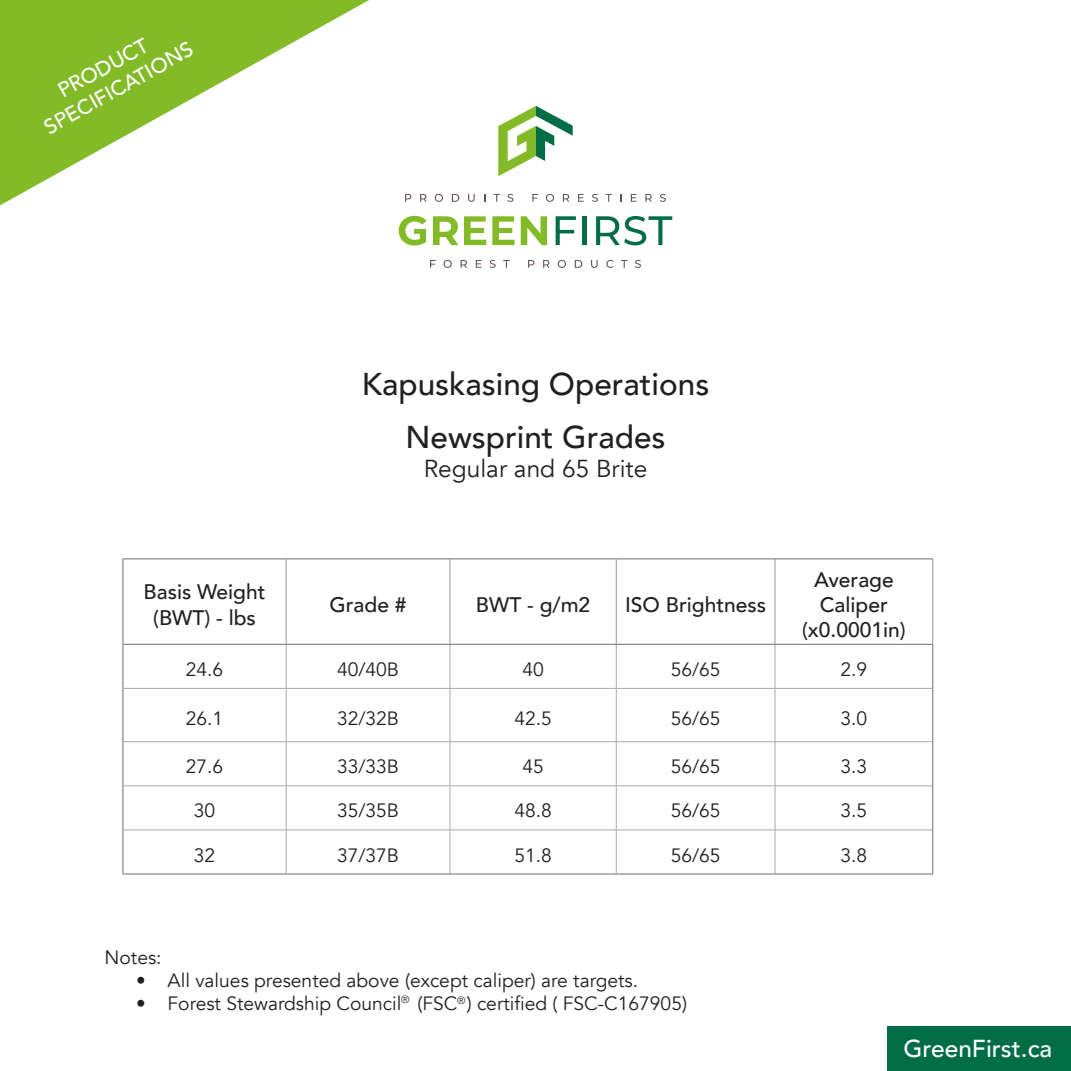
<style>
.page{position:relative;width:1071px;height:1071px;background:#fff}
.page>*{position:absolute;margin:0;border:0;box-sizing:border-box;transform-origin:0 0}
.t1{font:500 31.5px "Avenir";color:#231f20}
.t2{font:24.5px "Avenir";color:#231f20}
.t3{font:500 24.5px "Avenir";color:#fff}
.t4{font:500 21px/25.2px "Avenir";color:#231f20;text-align:center}
.t5{font:500 21px/25px "Avenir";color:#fff;text-align:center}
.t6{font:19.25px "Avenir";color:#231f20}
.t7{font:10.5px "Avenir";color:#231f20}
</style>
<div class="page">
<div style="left:888px;top:1026px;width:183px;height:45px;background:#006d47"></div>
<hr style="left:286px;top:645px;width:1px;height:43px;background:#a8a9ad">
<hr style="left:450px;top:645px;width:1px;height:43px;background:#a8a9ad">
<hr style="left:616px;top:645px;width:1px;height:43px;background:#a8a9ad">
<hr style="left:775px;top:645px;width:1px;height:43px;background:#a8a9ad">
<hr style="left:123px;top:688px;width:163px;height:1px;background:#a8a9ad">
<hr style="left:286px;top:688px;width:164px;height:1px;background:#a8a9ad">
<hr style="left:286px;top:689px;width:1px;height:53px;background:#a8a9ad">
<hr style="left:450px;top:688px;width:166px;height:1px;background:#a8a9ad">
<hr style="left:450px;top:689px;width:1px;height:53px;background:#a8a9ad">
<hr style="left:616px;top:688px;width:159px;height:1px;background:#a8a9ad">
<hr style="left:616px;top:689px;width:1px;height:53px;background:#a8a9ad">
<hr style="left:775px;top:688px;width:157px;height:1px;background:#a8a9ad">
<hr style="left:775px;top:689px;width:1px;height:53px;background:#a8a9ad">
<hr style="left:123px;top:741px;width:163px;height:1px;background:#a8a9ad">
<hr style="left:286px;top:741px;width:164px;height:1px;background:#a8a9ad">
<hr style="left:286px;top:742px;width:1px;height:44px;background:#a8a9ad">
<hr style="left:450px;top:741px;width:166px;height:1px;background:#a8a9ad">
<hr style="left:450px;top:742px;width:1px;height:44px;background:#a8a9ad">
<hr style="left:616px;top:741px;width:159px;height:1px;background:#a8a9ad">
<hr style="left:616px;top:742px;width:1px;height:44px;background:#a8a9ad">
<hr style="left:775px;top:741px;width:157px;height:1px;background:#a8a9ad">
<hr style="left:775px;top:742px;width:1px;height:44px;background:#a8a9ad">
<hr style="left:123px;top:786px;width:163px;height:1px;background:#a8a9ad">
<hr style="left:286px;top:786px;width:164px;height:1px;background:#a8a9ad">
<hr style="left:286px;top:786px;width:1px;height:44px;background:#a8a9ad">
<hr style="left:450px;top:786px;width:166px;height:1px;background:#a8a9ad">
<hr style="left:450px;top:786px;width:1px;height:44px;background:#a8a9ad">
<hr style="left:616px;top:786px;width:159px;height:1px;background:#a8a9ad">
<hr style="left:616px;top:786px;width:1px;height:44px;background:#a8a9ad">
<hr style="left:775px;top:786px;width:157px;height:1px;background:#a8a9ad">
<hr style="left:775px;top:786px;width:1px;height:44px;background:#a8a9ad">
<hr style="left:123px;top:830px;width:163px;height:1px;background:#a8a9ad">
<hr style="left:286px;top:830px;width:164px;height:1px;background:#a8a9ad">
<hr style="left:286px;top:830px;width:1px;height:44px;background:#a8a9ad">
<hr style="left:450px;top:830px;width:166px;height:1px;background:#a8a9ad">
<hr style="left:450px;top:830px;width:1px;height:44px;background:#a8a9ad">
<hr style="left:616px;top:830px;width:159px;height:1px;background:#a8a9ad">
<hr style="left:616px;top:830px;width:1px;height:44px;background:#a8a9ad">
<hr style="left:775px;top:830px;width:157px;height:1px;background:#a8a9ad">
<hr style="left:775px;top:830px;width:1px;height:44px;background:#a8a9ad">
<hr style="left:286px;top:559px;width:1px;height:85px;background:#939598">
<hr style="left:450px;top:559px;width:1px;height:85px;background:#939598">
<hr style="left:616px;top:559px;width:1px;height:85px;background:#939598">
<hr style="left:775px;top:559px;width:1px;height:85px;background:#939598">
<hr style="left:932px;top:559px;width:1px;height:85px;background:#939598">
<hr style="left:122px;top:558px;width:164px;height:1px;background:#6c6d70">
<hr style="left:122px;top:559px;width:1px;height:85px;background:#6c6d70">
<hr style="left:286px;top:558px;width:164px;height:1px;background:#6c6d70">
<hr style="left:450px;top:558px;width:166px;height:1px;background:#6c6d70">
<hr style="left:616px;top:558px;width:159px;height:1px;background:#6c6d70">
<hr style="left:775px;top:558px;width:158px;height:1px;background:#6c6d70">
<hr style="left:122px;top:644px;width:164px;height:1px;background:#6c6d70">
<hr style="left:286px;top:644px;width:164px;height:1px;background:#6c6d70">
<hr style="left:450px;top:644px;width:166px;height:1px;background:#6c6d70">
<hr style="left:616px;top:644px;width:159px;height:1px;background:#6c6d70">
<hr style="left:775px;top:644px;width:158px;height:1px;background:#6c6d70">
<hr style="left:122px;top:645px;width:1px;height:43px;background:#6c6d70">
<hr style="left:932px;top:645px;width:1px;height:43px;background:#6c6d70">
<hr style="left:122px;top:688px;width:1px;height:54px;background:#6c6d70">
<hr style="left:932px;top:688px;width:1px;height:54px;background:#6c6d70">
<hr style="left:122px;top:742px;width:1px;height:44px;background:#6c6d70">
<hr style="left:932px;top:742px;width:1px;height:44px;background:#6c6d70">
<hr style="left:122px;top:786px;width:1px;height:44px;background:#6c6d70">
<hr style="left:932px;top:786px;width:1px;height:44px;background:#6c6d70">
<hr style="left:122px;top:830px;width:1px;height:44px;background:#6c6d70">
<hr style="left:932px;top:830px;width:1px;height:44px;background:#6c6d70">
<hr style="left:122px;top:874px;width:164px;height:1px;background:#6c6d70">
<hr style="left:286px;top:874px;width:164px;height:1px;background:#6c6d70">
<hr style="left:450px;top:874px;width:166px;height:1px;background:#6c6d70">
<hr style="left:616px;top:874px;width:159px;height:1px;background:#6c6d70">
<hr style="left:775px;top:874px;width:158px;height:1px;background:#6c6d70">
<svg style="left:498px;top:106px;width:75px;height:70px"></svg>
<svg style="left:405px;top:194px;width:6px;height:8px"></svg>
<svg style="left:420px;top:194px;width:7px;height:8px"></svg>
<svg style="left:435px;top:194px;width:8px;height:8px"></svg>
<svg style="left:452px;top:194px;width:7px;height:8px"></svg>
<svg style="left:468px;top:194px;width:7px;height:8px"></svg>
<svg style="left:494px;top:194px;width:6px;height:8px"></svg>
<svg style="left:507px;top:194px;width:6px;height:8px"></svg>
<svg style="left:532px;top:194px;width:6px;height:8px"></svg>
<svg style="left:546px;top:194px;width:8px;height:8px"></svg>
<svg style="left:563px;top:194px;width:6px;height:8px"></svg>
<svg style="left:578px;top:194px;width:6px;height:8px"></svg>
<svg style="left:592px;top:194px;width:6px;height:8px"></svg>
<svg style="left:605px;top:194px;width:7px;height:8px"></svg>
<svg style="left:631px;top:194px;width:5px;height:8px"></svg>
<svg style="left:645px;top:194px;width:7px;height:8px"></svg>
<svg style="left:660px;top:194px;width:6px;height:8px"></svg>
<svg style="left:399px;top:216px;width:28px;height:30px"></svg>
<svg style="left:433px;top:216px;width:25px;height:29px"></svg>
<svg style="left:464px;top:216px;width:22px;height:29px"></svg>
<svg style="left:492px;top:216px;width:23px;height:29px"></svg>
<svg style="left:521px;top:216px;width:26px;height:29px"></svg>
<svg style="left:556px;top:216px;width:20px;height:29px"></svg>
<hr style="left:583px;top:216px;width:4px;height:29px;background:#006d47">
<svg style="left:596px;top:216px;width:76px;height:29px"></svg>
<svg style="left:430px;top:260px;width:6px;height:8px"></svg>
<svg style="left:444px;top:260px;width:8px;height:8px"></svg>
<svg style="left:461px;top:260px;width:6px;height:8px"></svg>
<svg style="left:476px;top:260px;width:5px;height:8px"></svg>
<svg style="left:490px;top:260px;width:6px;height:8px"></svg>
<svg style="left:503px;top:260px;width:7px;height:8px"></svg>
<svg style="left:528px;top:260px;width:6px;height:8px"></svg>
<svg style="left:543px;top:260px;width:7px;height:8px"></svg>
<svg style="left:558px;top:260px;width:8px;height:8px"></svg>
<svg style="left:575px;top:260px;width:7px;height:8px"></svg>
<svg style="left:591px;top:260px;width:7px;height:8px"></svg>
<svg style="left:606px;top:260px;width:7px;height:8px"></svg>
<svg style="left:621px;top:260px;width:6px;height:8px"></svg>
<svg style="left:635px;top:260px;width:6px;height:8px"></svg>
<svg style="left:0;top:0;width:369px;height:205px;fill:#82bb27"></svg>
<p class="t5" style="left:27px;top:94px;width:168px;rotate:-29deg">PRODUCT<br>SPECIFICATIONS</p>
<p class="t4" style="left:144px;top:578px;width:123px">Basis Weight (BWT) - lbs</p>
<p class="t1" style="left:362px;top:357px;width:349px">Kapuskasing Operations</p>
<p class="t1" style="left:405px;top:410px;width:262px">Newsprint Grades</p>
<p class="t2" style="left:424px;top:454px;width:225px">Regular and 65 Brite</p>
<p class="t4" style="left:330px;top:591px;width:79px">Grade #</p>
<p class="t4" style="left:476px;top:591px;width:116px">BWT - g/m2</p>
<p class="t4" style="left:625px;top:591px;width:143px">ISO Brightness</p>
<p class="t4" style="left:814px;top:566px;width:81px;text-align:left">Average<br>Caliper</p>
<p class="t4" style="left:802px;top:616px;width:105px">(x0.0001in)</p>
<p class="t6" style="left:186px;top:658px;width:39px">24.6</p>
<p class="t6" style="left:337px;top:658px;width:64px">40/40B</p>
<p class="t6" style="left:522px;top:658px;width:23px">40</p>
<p class="t6" style="left:671px;top:658px;width:51px">56/65</p>
<p class="t6" style="left:841px;top:658px;width:28px">2.9</p>
<p class="t6" style="left:186px;top:707px;width:39px">26.1</p>
<p class="t6" style="left:337px;top:707px;width:64px">32/32B</p>
<p class="t6" style="left:514px;top:707px;width:39px">42.5</p>
<p class="t6" style="left:671px;top:707px;width:51px">56/65</p>
<p class="t6" style="left:841px;top:707px;width:28px">3.0</p>
<p class="t6" style="left:186px;top:755px;width:39px">27.6</p>
<p class="t6" style="left:337px;top:755px;width:64px">33/33B</p>
<p class="t6" style="left:522px;top:755px;width:23px">45</p>
<p class="t6" style="left:671px;top:755px;width:51px">56/65</p>
<p class="t6" style="left:841px;top:755px;width:28px">3.3</p>
<p class="t6" style="left:194px;top:799px;width:23px">30</p>
<p class="t6" style="left:337px;top:799px;width:64px">35/35B</p>
<p class="t6" style="left:514px;top:799px;width:39px">48.8</p>
<p class="t6" style="left:671px;top:799px;width:51px">56/65</p>
<p class="t6" style="left:841px;top:799px;width:28px">3.5</p>
<p class="t6" style="left:194px;top:843px;width:23px">32</p>
<p class="t6" style="left:337px;top:843px;width:64px">37/37B</p>
<p class="t6" style="left:514px;top:843px;width:39px">51.8</p>
<p class="t6" style="left:671px;top:843px;width:51px">56/65</p>
<p class="t6" style="left:841px;top:843px;width:28px">3.8</p>
<p class="t6" style="left:105px;top:946px;width:59px">Notes:</p>
<p class="t6" style="left:136px;top:969px;width:504px">• All values presented above (except caliper) are targets.</p>
<p class="t6" style="left:136px;top:992px;width:552px">• Forest Stewardship Council (FSC ) certified ( FSC-C167905)</p>
<p class="t7" style="left:401px;top:993px;width:10px">®</p>
<p class="t7" style="left:457px;top:994px;width:10px">®</p>
<p class="t3" style="left:903px;top:1027px;width:150px">GreenFirst.ca</p>
</div>
